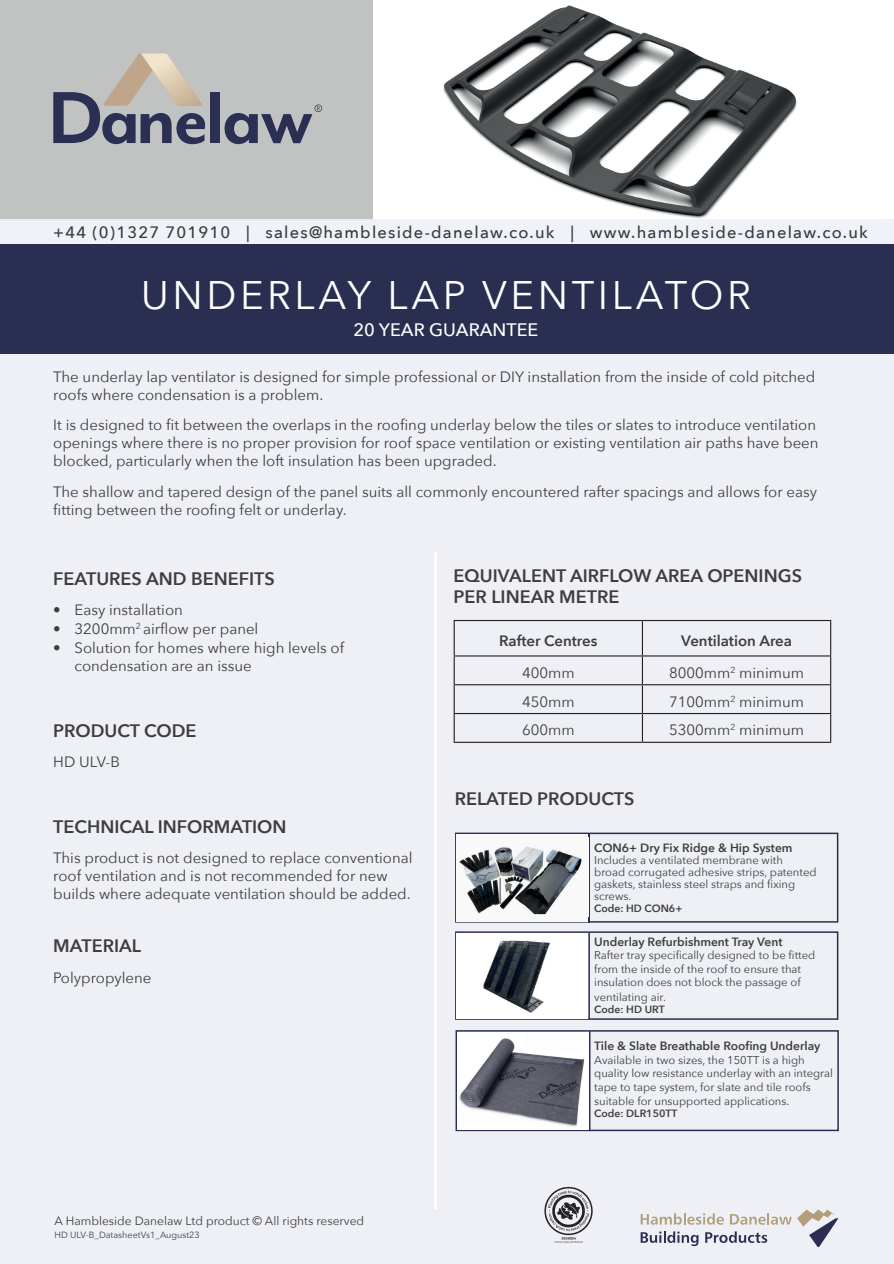
<style>
.page{position:relative;width:894px;height:1264px;background:#fff}
.page>*{position:absolute;margin:0;border:0;box-sizing:border-box;transform-origin:0 0}
.t1{font:39.75px "Avenir Next";letter-spacing:.09em;color:#fff}
.t2{font:600 18px/21.6px "Avenir Next";color:#3e3e3f}
.t3{font:500 18px "Avenir Next";color:#fff}
.t4{font:500 16.5px "Avenir Next";letter-spacing:.075em;color:#3b3b3f}
.t5{font:15px/18px "Avenir Next";color:#3e3e3f}
.t6{font:600 15px "Avenir Next";color:#3e3e3f}
.t7{font:600 12px "Avenir Next";color:#3e3e3f}
.t8{font:12px "Avenir Next";color:#3e3e3f}
.t9{font:11.25px/13.8px "Avenir Next";color:#3e3e3f}
.t10{font:600 10.5px "Avenir Next";color:#3e3e3f}
.t11{font:9px "Avenir Next";color:#3e3e3f}
</style>
<div class="page">
<div style="left:0;top:341px;width:894px;height:922px;background:#eef0f6"></div>
<div style="left:0;top:0;width:373px;height:220px;background:#c1c3c2"></div>
<svg style="left:53px;top:53px;width:152px;height:91px"></svg>
<div style="left:210px;top:92px;width:10px;height:51px;background:#2a2f53"></div>
<svg style="left:225px;top:104px;width:97px;height:40px"></svg>
<svg style="left:640px;top:1209px;width:198px;height:37px"></svg>
<svg style="left:544px;top:1186px;width:49px;height:56px"></svg>
<hr style="left:454px;top:619px;width:188px;height:2px;background:#231f20">
<hr style="left:454px;top:621px;width:1px;height:34px;background:#231f20">
<hr style="left:642px;top:619px;width:189px;height:2px;background:#231f20">
<hr style="left:642px;top:621px;width:1px;height:34px;background:#231f20">
<hr style="left:830px;top:621px;width:1px;height:34px;background:#231f20">
<hr style="left:454px;top:655px;width:188px;height:1px;background:#231f20">
<hr style="left:642px;top:655px;width:189px;height:1px;background:#231f20">
<hr style="left:454px;top:684px;width:188px;height:1px;background:#231f20">
<hr style="left:642px;top:684px;width:189px;height:1px;background:#231f20">
<hr style="left:454px;top:712px;width:188px;height:2px;background:#231f20">
<svg style="left:454px;top:656px;width:1px;height:85px"></svg>
<hr style="left:642px;top:712px;width:189px;height:2px;background:#231f20">
<svg style="left:642px;top:656px;width:1px;height:85px"></svg>
<svg style="left:830px;top:656px;width:1px;height:85px"></svg>
<hr style="left:454px;top:741px;width:188px;height:1px;background:#231f20">
<hr style="left:642px;top:741px;width:189px;height:1px;background:#231f20">
<svg style="left:455px;top:832px;width:383px;height:90px"></svg>
<hr style="left:588px;top:834px;width:2px;height:88px;background:#2a2f52">
<div style="left:455px;top:1029px;width:384px;height:101px;background:#eef0f6;border:2px solid #2a2f52"></div>
<div style="left:456px;top:834px;width:132px;height:87px;background:#f9f9f9"></div>
<img style="left:459px;top:846px;width:123px;height:69px">
<hr style="left:589px;top:1030px;width:1px;height:100px;background:#2a2f52">
<div style="left:457px;top:1031px;width:132px;height:98px;background:#fff"></div>
<img style="left:459px;top:1038px;width:126px;height:88px">
<div style="left:455px;top:931px;width:383px;height:88px;background:#eef0f6;border:2px solid #2a2f52"></div>
<hr style="left:588px;top:932px;width:2px;height:86px;background:#2a2f52">
<div style="left:456px;top:932px;width:132px;height:86px;background:#fff"></div>
<img style="left:483px;top:940px;width:67px;height:73px">
<div style="left:0;top:219px;width:894px;height:25px;background:#eff2f7"></div>
<hr style="left:0;top:219px;width:373px;height:1px;background:#eaecf1">
<div style="left:0;top:244px;width:894px;height:109px;background:#2a2f52"></div>
<div style="left:54px;top:225px;width:814px;height:17px;background:#eff2f7"></div>
<hr style="left:434px;top:552px;width:3px;height:656px;background:#fff">
<img style="left:443px;top:5px;width:354px;height:214px">
<p class="t4" style="left:53px;top:218px;width:816px">+44 (0)1327 701910 | sales@hambleside-danelaw.co.uk | www.hambleside-danelaw.co.uk</p>
<h1 class="t1" style="left:141px;top:262px;width:612px">UNDERLAY LAP VENTILATOR</h1>
<p class="t3" style="left:353px;top:314px;width:186px">20 YEAR GUARANTEE</p>
<p class="t5" style="left:53px;top:366px;width:763px">The underlay lap ventilator is designed for simple professional or DIY installation from the inside of cold pitched roofs where condensation is a problem.</p>
<p class="t5" style="left:53px;top:415px;width:767px">It is designed to fit between the overlaps in the roofing underlay below the tiles or slates to introduce ventilation openings where there is no proper provision for roof space ventilation or existing ventilation air paths have been blocked, particularly when the loft insulation has been upgraded.</p>
<p class="t5" style="left:53px;top:482px;width:765px">The shallow and tapered design of the panel suits all commonly encountered rafter spacings and allows for easy fitting between the roofing felt or underlay.</p>
<p class="t2" style="left:53px;top:567px;width:223px">FEATURES AND BENEFITS</p>
<p class="t5" style="left:53px;top:600px;width:131px">• Easy installation</p>
<p class="t5" style="left:53px;top:619px;width:207px">• 3200mm<sup>2</sup> airflow per panel</p>
<p class="t5" style="left:75px;top:638px;width:271px;text-indent:-21px">• Solution for homes where high levels of condensation are an issue</p>
<p class="t2" style="left:53px;top:719px;width:145px">PRODUCT CODE</p>
<p class="t5" style="left:53px;top:752px;width:68px">HD ULV-B</p>
<p class="t2" style="left:53px;top:814px;width:235px">TECHNICAL INFORMATION</p>
<p class="t5" style="left:53px;top:848px;width:361px">This product is not designed to replace conventional roof ventilation and is not recommended for new builds where adequate ventilation should be added.</p>
<p class="t2" style="left:53px;top:934px;width:89px">MATERIAL</p>
<p class="t5" style="left:53px;top:967px;width:100px">Polypropylene</p>
<p class="t8" style="left:55px;top:1210px;width:311px">A Hambleside Danelaw Ltd product © All rights reserved</p>
<p class="t11" style="left:55px;top:1226px;width:147px">HD ULV-B_DatasheetVs1_August23</p>
<p class="t2" style="left:454px;top:564px;width:350px">EQUIVALENT AIRFLOW AREA OPENINGS<br>PER LINEAR METRE</p>
<p class="t6" style="left:499px;top:627px;width:100px">Rafter Centres</p>
<p class="t6" style="left:681px;top:627px;width:112px">Ventilation Area</p>
<p class="t5" style="left:522px;top:663px;width:54px">400mm</p>
<p class="t5" style="left:669px;top:663px;width:136px">8000mm<sup>2</sup> minimum</p>
<p class="t5" style="left:522px;top:691px;width:54px">450mm</p>
<p class="t5" style="left:669px;top:691px;width:136px">7100mm<sup>2</sup> minimum</p>
<p class="t5" style="left:522px;top:720px;width:54px">600mm</p>
<p class="t5" style="left:669px;top:720px;width:136px">5300mm<sup>2</sup> minimum</p>
<p class="t2" style="left:455px;top:786px;width:181px">RELATED PRODUCTS</p>
<p class="t7" style="left:594px;top:837px;width:200px">CON6+ Dry Fix Ridge &amp; Hip System</p>
<p class="t9" style="left:594px;top:853px;width:224px;line-height:12px">Includes a ventilated membrane with broad corrugated adhesive strips, patented gaskets, stainless steel straps and fixing screws.</p>
<p class="t10" style="left:594px;top:898px;width:90px">Code: HD CON6+</p>
<p class="t7" style="left:594px;top:931px;width:190px">Underlay Refurbishment Tray Vent</p>
<p class="t9" style="left:594px;top:947px;width:223px">Rafter tray specifically designed to be fitted from the inside of the roof to ensure that insulation does not block the passage of ventilating air.</p>
<p class="t10" style="left:594px;top:999px;width:72px">Code: HD URT</p>
<p class="t7" style="left:594px;top:1035px;width:228px">Tile &amp; Slate Breathable Roofing Underlay</p>
<p class="t9" style="left:594px;top:1052px;width:240px">Available in two sizes, the 150TT is a high quality low resistance underlay with an integral tape to tape system, for slate and tile roofs suitable for unsupported applications.</p>
<p class="t10" style="left:594px;top:1104px;width:85px">Code: DLR150TT</p>
</div>
